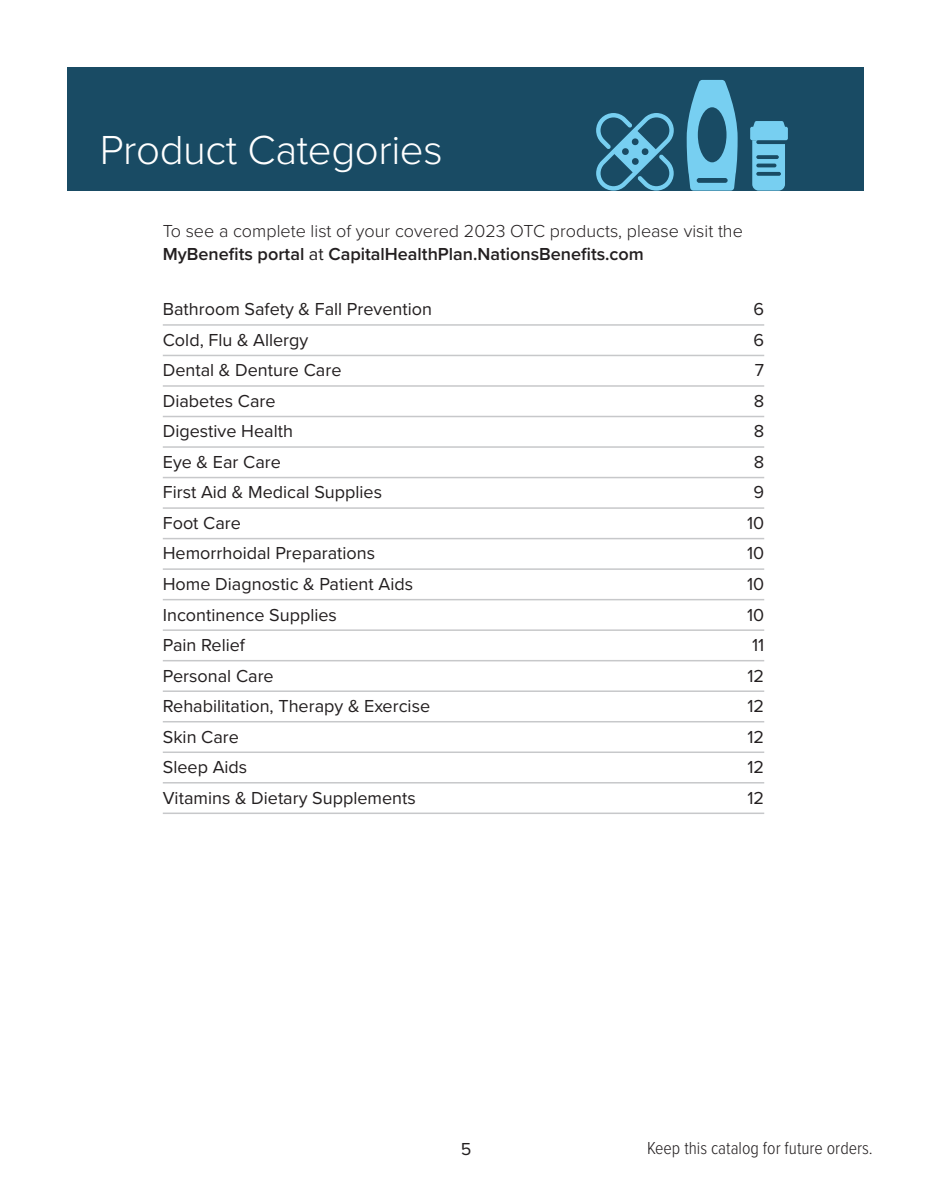
<style>
.page{position:relative;width:932px;height:1202px;background:#fff}
.page>*{position:absolute;margin:0;border:0;box-sizing:border-box;transform-origin:0 0}
.t1{font:300 42px "Proxima Nova";letter-spacing:-.01em;color:#fff}
.t2{font:18px "Proxima Nova";color:#231f20}
.t3{font:300 18px/22.5px "Proxima Nova";color:#231f20}
.t4{font:300 18px "Proxima Nova Cond";color:#231f20}
.s1{font-weight:600}
.s2{font-weight:400}
</style>
<div class="page">
<div style="left:68px;top:68px;width:796px;height:123px;background:#194b64"></div>
<svg style="left:750px;top:121px;width:37px;height:70px"></svg>
<svg style="left:596px;top:113px;width:77px;height:78px"></svg>
<svg style="left:686px;top:80px;width:51px;height:111px"></svg>
<hr style="left:163px;top:324px;width:601px;height:2px;background:#c7c8ca">
<hr style="left:163px;top:355px;width:601px;height:1px;background:#c7c8ca">
<hr style="left:163px;top:385px;width:601px;height:2px;background:#c7c8ca">
<hr style="left:163px;top:416px;width:601px;height:1px;background:#c7c8ca">
<hr style="left:163px;top:446px;width:601px;height:2px;background:#c7c8ca">
<hr style="left:163px;top:477px;width:601px;height:1px;background:#c7c8ca">
<hr style="left:163px;top:507px;width:601px;height:2px;background:#c7c8ca">
<hr style="left:163px;top:538px;width:601px;height:1px;background:#c7c8ca">
<hr style="left:163px;top:568px;width:601px;height:2px;background:#c7c8ca">
<hr style="left:163px;top:599px;width:601px;height:1px;background:#c7c8ca">
<hr style="left:163px;top:629px;width:601px;height:2px;background:#c7c8ca">
<hr style="left:163px;top:660px;width:601px;height:1px;background:#c7c8ca">
<hr style="left:163px;top:690px;width:601px;height:2px;background:#c7c8ca">
<hr style="left:163px;top:721px;width:601px;height:1px;background:#c7c8ca">
<hr style="left:163px;top:751px;width:601px;height:2px;background:#c7c8ca">
<hr style="left:163px;top:782px;width:601px;height:1px;background:#c7c8ca">
<hr style="left:163px;top:812px;width:601px;height:2px;background:#c7c8ca">
<h1 class="t1" style="left:100px;top:119px;width:344px">Product Categories</h1>
<p class="t3" style="left:163px;top:219px;width:581px">To see a complete list of your covered 2023 OTC products, please visit the<br><span class="s1">MyBenefits portal</span> <span class="s2">at</span> <span class="s1">CapitalHealthPlan.NationsBenefits.com</span></p>
<p class="t2" style="left:163px;top:296px;width:271px">Bathroom Safety &amp; Fall Prevention</p>
<p class="t2" style="left:753px;top:296px;width:12px">6</p>
<p class="t2" style="left:163px;top:326px;width:147px">Cold, Flu &amp; Allergy</p>
<p class="t2" style="left:753px;top:326px;width:12px">6</p>
<p class="t2" style="left:163px;top:357px;width:180px">Dental &amp; Denture Care</p>
<p class="t2" style="left:755px;top:357px;width:11px">7</p>
<p class="t2" style="left:163px;top:387px;width:114px">Diabetes Care</p>
<p class="t2" style="left:753px;top:387px;width:12px">8</p>
<p class="t2" style="left:163px;top:418px;width:132px">Digestive Health</p>
<p class="t2" style="left:753px;top:418px;width:12px">8</p>
<p class="t2" style="left:163px;top:448px;width:120px">Eye &amp; Ear Care</p>
<p class="t2" style="left:753px;top:448px;width:12px">8</p>
<p class="t2" style="left:163px;top:479px;width:221px">First Aid &amp; Medical Supplies</p>
<p class="t2" style="left:753px;top:479px;width:12px">9</p>
<p class="t2" style="left:163px;top:509px;width:80px">Foot Care</p>
<p class="t2" style="left:747px;top:509px;width:19px">10</p>
<p class="t2" style="left:163px;top:540px;width:214px">Hemorrhoidal Preparations</p>
<p class="t2" style="left:747px;top:540px;width:19px">10</p>
<p class="t2" style="left:163px;top:570px;width:252px">Home Diagnostic &amp; Patient Aids</p>
<p class="t2" style="left:747px;top:570px;width:19px">10</p>
<p class="t2" style="left:163px;top:601px;width:176px">Incontinence Supplies</p>
<p class="t2" style="left:747px;top:601px;width:19px">10</p>
<p class="t2" style="left:163px;top:631px;width:84px">Pain Relief</p>
<p class="t2" style="left:752px;top:631px;width:14px">11</p>
<p class="t2" style="left:163px;top:662px;width:112px">Personal Care</p>
<p class="t2" style="left:747px;top:662px;width:18px">12</p>
<p class="t2" style="left:163px;top:692px;width:269px">Rehabilitation, Therapy &amp; Exercise</p>
<p class="t2" style="left:747px;top:692px;width:18px">12</p>
<p class="t2" style="left:163px;top:723px;width:78px">Skin Care</p>
<p class="t2" style="left:747px;top:723px;width:18px">12</p>
<p class="t2" style="left:163px;top:753px;width:86px">Sleep Aids</p>
<p class="t2" style="left:747px;top:753px;width:18px">12</p>
<p class="t2" style="left:163px;top:784px;width:254px">Vitamins &amp; Dietary Supplements</p>
<p class="t2" style="left:747px;top:784px;width:18px">12</p>
<p class="t2" style="left:460px;top:1135px;width:12px">5</p>
<p class="t4" style="left:647px;top:1135px;width:227px">Keep this catalog for future orders.</p>
</div>
